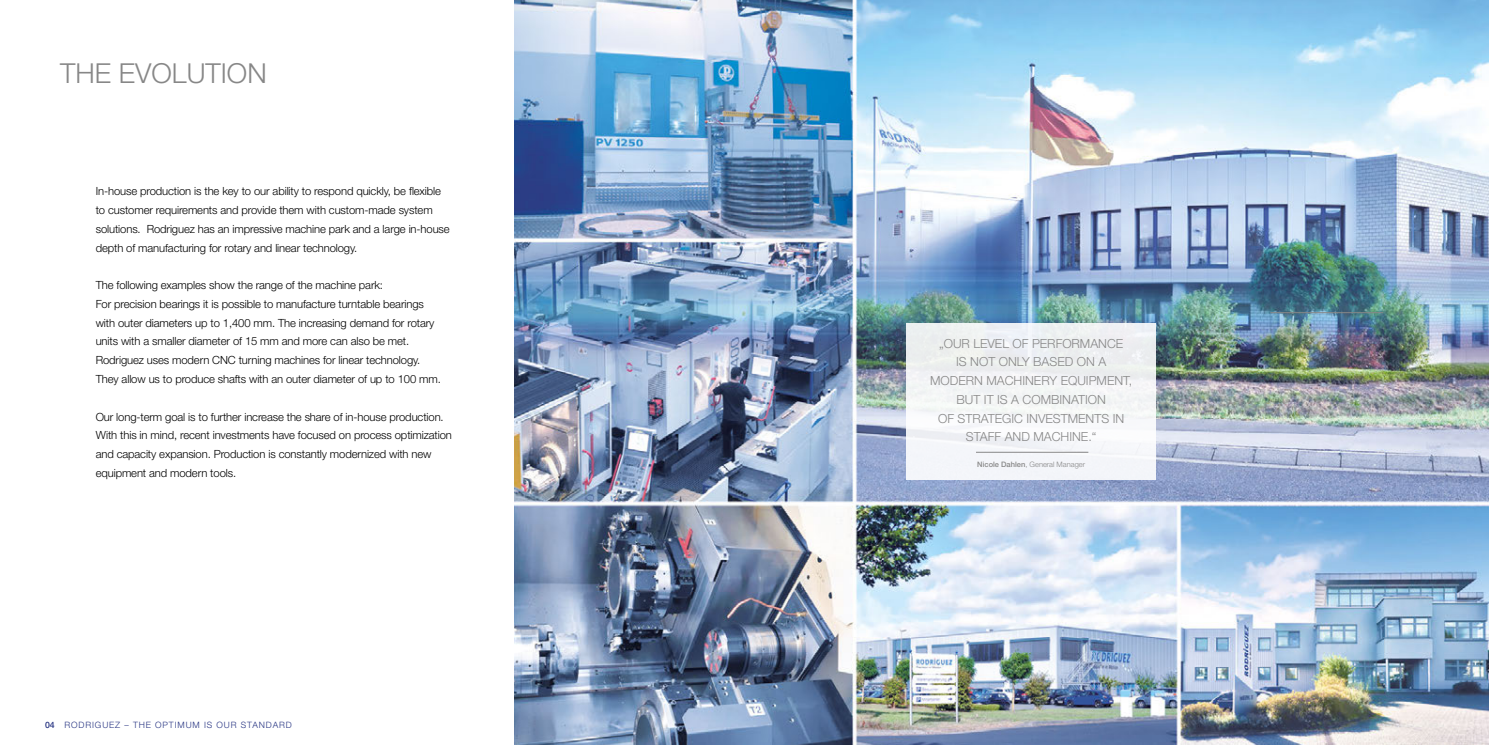
<style>
.page{position:relative;width:1489px;height:745px;background:#fff}
.page>*{position:absolute;margin:0;border:0;box-sizing:border-box;transform-origin:0 0}
.t1{font:300 27.5px "Helvetica Neue LT";color:#878787}
.t2{font:300 12.5px/18.8px "Helvetica Neue LT";color:#878787;text-align:center}
.t3{font:300 11.25px/18.8px "Helvetica Neue LT";letter-spacing:-.01em;color:#000}
.t4{font:300 8.75px "Helvetica Neue LT";letter-spacing:.1em;color:#283583}
.t5{font:300 7.5px "Helvetica Neue LT";color:#878787}
.s1{font-weight:500}
</style>
<div class="page">
<img style="left:515px;top:0;width:973px;height:744px">
<div style="left:906px;top:323px;width:249px;height:156px;background:#f3f5f7"></div>
<hr style="left:1270px;top:312px;width:112px;height:1px;background:#878787">
<hr style="left:975px;top:451px;width:113px;height:1px;background:#878787">
<h1 class="t1" style="left:60px;top:56px;width:208px">THE EVOLUTION</h1>
<p class="t3" style="left:96px;top:181px;width:355px">In-house production is the key to our ability to respond quickly, be flexible to customer requirements and provide them with custom-made system solutions. Rodriguez has an impressive machine park and a large in-house depth of manufacturing for rotary and linear technology.</p>
<p class="t3" style="left:96px;top:275px;width:346px">The following examples show the range of the machine park:<br>For precision bearings it is possible to manufacture turntable bearings with outer diameters up to 1,400 mm. The increasing demand for rotary units with a smaller diameter of 15 mm and more can also be met.<br>Rodriguez uses modern CNC turning machines for linear technology.<br>They allow us to produce shafts with an outer diameter of up to 100 mm.</p>
<p class="t3" style="left:96px;top:406px;width:358px">Our long-term goal is to further increase the share of in-house production.<br>With this in mind, recent investments have focused on process optimization and capacity expansion. Production is constantly modernized with new equipment and modern tools.</p>
<p class="t4" style="left:45px;top:718px;width:248px"><span class="s1">04</span> RODRIGUEZ – THE OPTIMUM IS OUR STANDARD</p>
<p class="t2" style="left:930px;top:333px;width:203px">„OUR LEVEL OF PERFORMANCE<br>IS NOT ONLY BASED ON A<br>MODERN MACHINERY EQUIPMENT,<br>BUT IT IS A COMBINATION<br>OF STRATEGIC INVESTMENTS IN<br>STAFF AND MACHINE.“</p>
<p class="t5" style="left:977px;top:459px;width:109px"><span class="s1">Nicole Dahlen</span>, General Manager</p>
</div>
